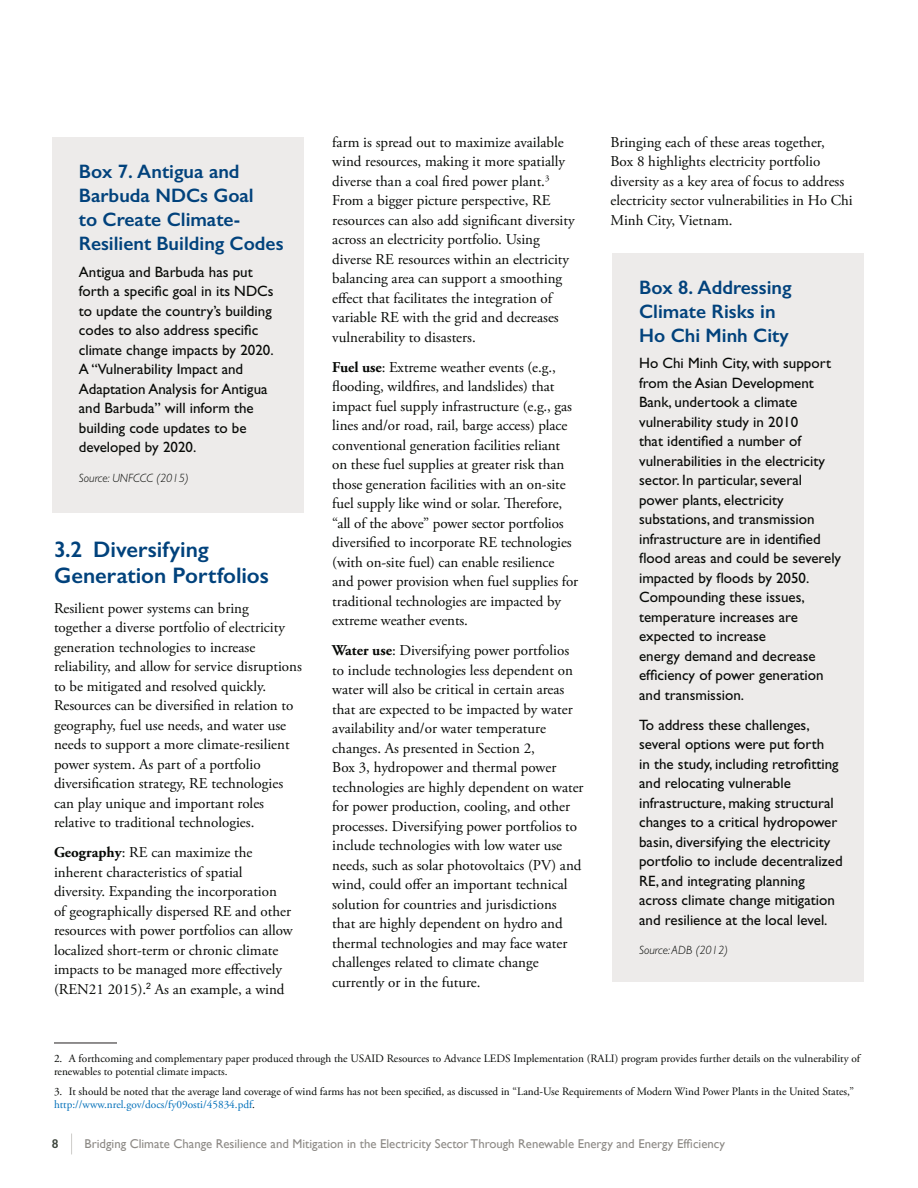
<style>
.page{position:relative;width:918px;height:1188px;background:#fff}
.page>*{position:absolute;margin:0;border:0;box-sizing:border-box;transform-origin:0 0}
.t1{font:600 22.5px/25.5px "Gill Sans";color:#01427c}
.callout_head_2{font:600 19.5px/24px "Gill Sans";color:#01427c}
.body{font:15px/19.5px "Adobe Garamond Pro";color:#070906}
.callout_body{font:15px/19.5px "Gill Sans Std";color:#070906}
.t2{font:12.75px "Gill Sans";color:#8d8a86}
.t3{font:600 12.75px "Gill Sans";color:#3e463d}
.callout_body-2{font:italic 300 12px "Gill Sans Std";color:#070906}
.footnotes{font:11.25px/13.5px "Adobe Garamond Pro";color:#070906}
.s1{font-weight:700}
.s2{color:#006fb9}
</style>
<div class="page">
<svg style="left:71px;top:1134px;width:1px;height:20px"></svg>
<hr style="left:54px;top:1043px;width:63px;height:1px;background:#231f20">
<div style="left:52px;top:137px;width:252px;height:376px;background:#edebea"></div>
<div style="left:612px;top:253px;width:252px;height:729px;background:#edebea"></div>
<p class="callout_head_2" style="left:79px;top:160px;width:206px">Box 7. Antigua and<br>Barbuda NDCs Goal<br>to Create Climate-<br>Resilient Building Codes</p>
<p class="callout_body" style="left:79px;top:262px;width:196px">Antigua and Barbuda has put forth a specific goal in its NDCs to update the country’s building codes to also address specific climate change impacts by 2020.<br>A “Vulnerability Impact and<br>Adaptation Analysis for Antigua and Barbuda” will inform the building code updates to be developed by 2020.</p>
<p class="callout_body-2" style="left:79px;top:471px;width:111px">Source: UNFCCC (2015)</p>
<p class="t1" style="left:54px;top:537px;width:216px">3.2 Diversifying<br>Generation Portfolios</p>
<p class="body" style="left:54px;top:599px;width:249px">Resilient power systems can bring<br>together a diverse portfolio of electricity generation technologies to increase reliability, and allow for service disruptions to be mitigated and resolved quickly.<br>Resources can be diversified in relation to geography, fuel use needs, and water use needs to support a more climate-resilient power system. As part of a portfolio diversification strategy, RE technologies can play unique and important roles relative to traditional technologies.</p>
<p class="body" style="left:54px;top:843px;width:240px"><span class="s1">Geography</span>: RE can maximize the inherent characteristics of spatial diversity. Expanding the incorporation<br>of geographically dispersed RE and other resources with power portfolios can allow localized short-term or chronic climate impacts to be managed more effectively (REN21 2015).<sup>2</sup> As an example, a wind</p>
<p class="body" style="left:332px;top:133px;width:244px">farm is spread out to maximize available wind resources, making it more spatially diverse than a coal fired power plant.<sup>3<br></sup>From a bigger picture perspective, RE resources can also add significant diversity across an electricity portfolio. Using diverse RE resources within an electricity balancing area can support a smoothing effect that facilitates the integration of variable RE with the grid and decreases vulnerability to disasters.</p>
<p class="body" style="left:332px;top:358px;width:247px"><span class="s1">Fuel use</span>: Extreme weather events (e.g., flooding, wildfires, and landslides) that impact fuel supply infrastructure (e.g., gas lines and/or road, rail, barge access) place conventional generation facilities reliant on these fuel supplies at greater risk than those generation facilities with an on-site fuel supply like wind or solar. Therefore, “all of the above” power sector portfolios diversified to incorporate RE technologies (with on-site fuel) can enable resilience and power provision when fuel supplies for traditional technologies are impacted by extreme weather events.</p>
<p class="body" style="left:332px;top:641px;width:253px"><span class="s1">Water use</span>: Diversifying power portfolios to include technologies less dependent on water will also be critical in certain areas that are expected to be impacted by water availability and/or water temperature changes. As presented in Section 2,<br>Box 3, hydropower and thermal power technologies are highly dependent on water for power production, cooling, and other processes. Diversifying power portfolios to include technologies with low water use needs, such as solar photovoltaics (PV) and wind, could offer an important technical solution for countries and jurisdictions<br>that are highly dependent on hydro and thermal technologies and may face water challenges related to climate change currently or in the future.</p>
<p class="body" style="left:611px;top:133px;width:244px">Bringing each of these areas together,<br>Box 8 highlights electricity portfolio diversity as a key area of focus to address electricity sector vulnerabilities in Ho Chi Minh City, Vietnam.</p>
<p class="callout_head_2" style="left:639px;top:275px;width:154px">Box 8. Addressing<br>Climate Risks in<br>Ho Chi Minh City</p>
<p class="callout_body" style="left:639px;top:353px;width:204px">Ho Chi Minh City, with support from the Asian Development<br>Bank, undertook a climate vulnerability study in 2010<br>that identified a number of vulnerabilities in the electricity sector. In particular, several power plants, electricity substations, and transmission infrastructure are in identified flood areas and could be severely impacted by floods by 2050.<br>Compounding these issues, temperature increases are expected to increase<br>energy demand and decrease efficiency of power generation and transmission.</p>
<p class="callout_body" style="left:639px;top:715px;width:205px">To address these challenges, several options were put forth<br>in the study, including retrofitting and relocating vulnerable infrastructure, making structural changes to a critical hydropower basin, diversifying the electricity portfolio to include decentralized RE, and integrating planning across climate change mitigation and resilience at the local level.</p>
<p class="callout_body-2" style="left:639px;top:944px;width:90px">Source: ADB (2012)</p>
<p class="footnotes" style="left:54px;top:1052px;width:808px">2. A forthcoming and complementary paper produced through the USAID Resources to Advance LEDS Implementation (RALI) program provides further details on the vulnerability of renewables to potential climate impacts.</p>
<p class="footnotes" style="left:54px;top:1085px;width:801px">3. It should be noted that the average land coverage of wind farms has not been specified, as discussed in “Land-Use Requirements of Modern Wind Power Plants in the United States,” <span class="s2">http://www.nrel.gov/docs/fy09osti/45834.pdf</span>.</p>
<p class="t3" style="left:52px;top:1136px;width:8px">8</p>
<p class="t2" style="left:85px;top:1137px;width:642px">Bridging Climate Change Resilience and Mitigation in the Electricity Sector Through Renewable Energy and Energy Efficiency</p>
</div>
